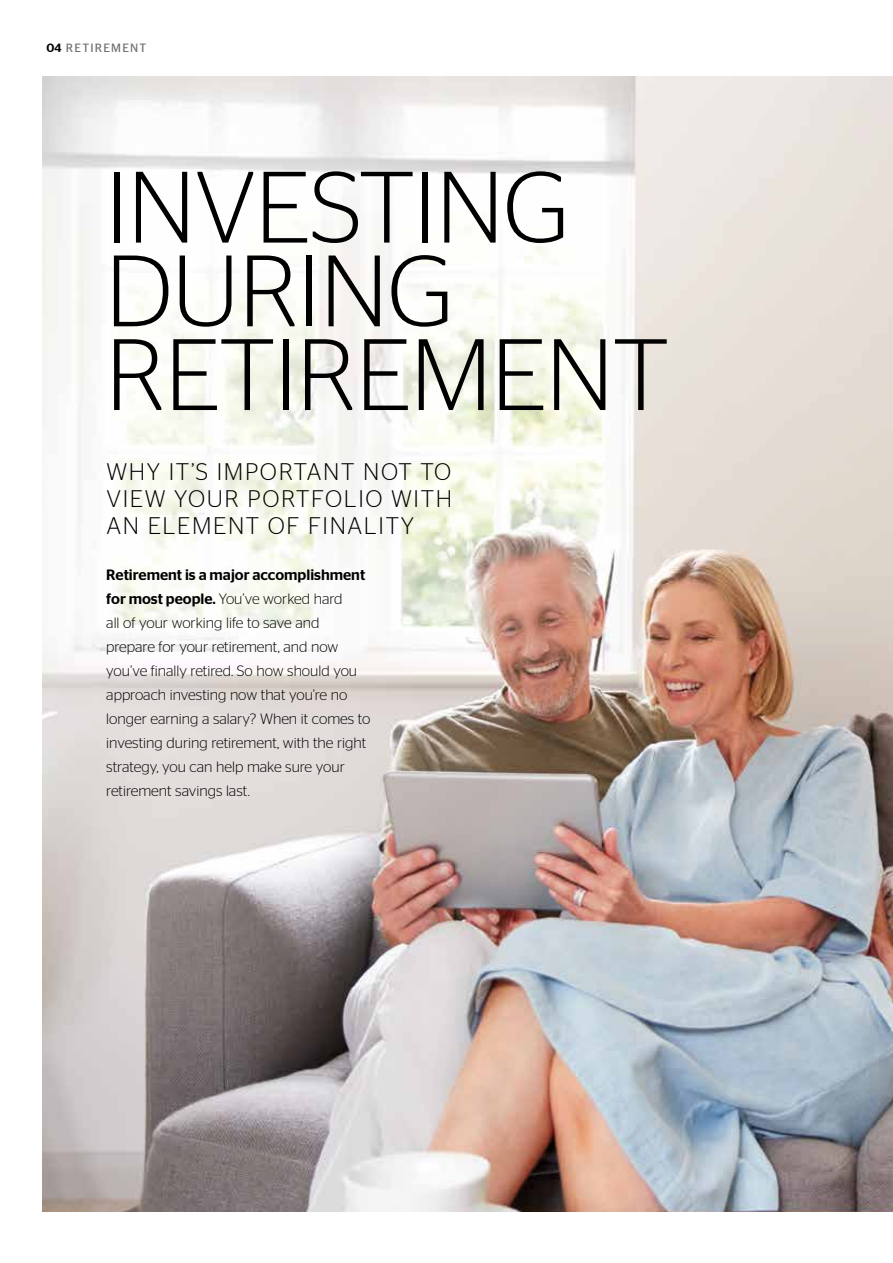
<style>
.page{position:relative;width:893px;height:1263px;background:#fff}
.page>*{position:absolute;margin:0;border:0;box-sizing:border-box;transform-origin:0 0}
.t1{font:300 101.1px/83.7px "Stag Sans";letter-spacing:-.01em;color:#000}
.t2{font:300 24px/27px "Stag Sans";letter-spacing:.07em;color:#000;text-align:justify}
.t3{font:300 15px/24px "Stag Sans";color:#000}
.t4{font:12px "Stag Sans";letter-spacing:.1em;color:#706f6f}
.s1{font-weight:500;color:#000}
.s2{font-weight:500}
</style>
<div class="page">
<img style="left:43px;top:77px;width:850px;height:1135px">
<p class="t4" style="left:46px;top:41px;width:102px"><span class="s1">04</span> RETIREMENT</p>
<h1 class="t1" style="left:105px;top:164px;width:565px">INVESTING<br>DURING<br>RETIREMENT</h1>
<h2 class="t2" style="left:107px;top:457px;width:347px">WHY IT’S IMPORTANT NOT TO VIEW YOUR PORTFOLIO WITH AN ELEMENT OF FINALITY</h2>
<p class="t3" style="left:106px;top:563px;width:266px"><span class="s2">Retirement is a major accomplishment for most people.</span> You’ve worked hard<br>all of your working life to save and prepare for your retirement, and now you’ve finally retired. So how should you approach investing now that you’re no longer earning a salary? When it comes to investing during retirement, with the right strategy, you can help make sure your retirement savings last.</p>
</div>
